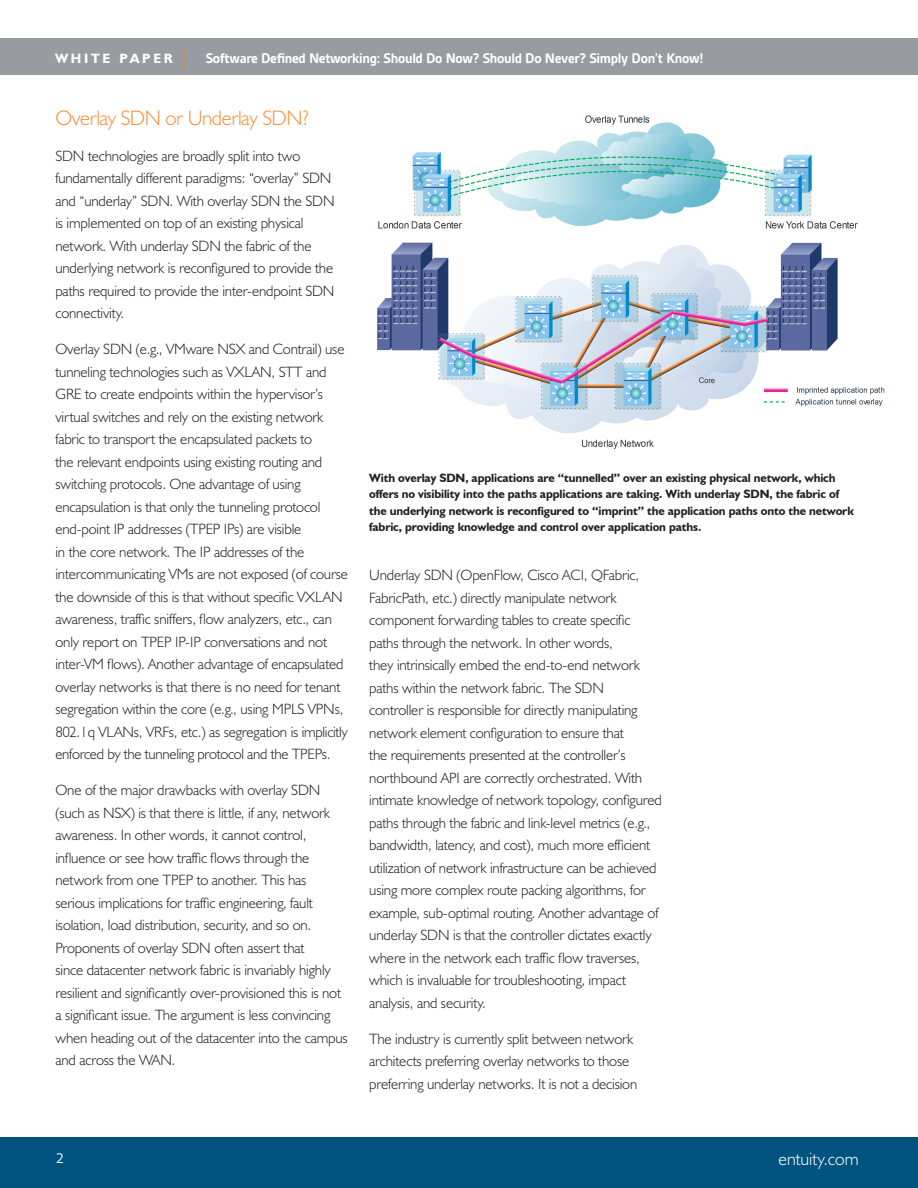
<style>
.page{position:relative;width:918px;height:1188px;background:#fff}
.page>*{position:absolute;margin:0;border:0;box-sizing:border-box;transform-origin:0 0}
.B-Head{font:300 21px "Humanist 521 BT";letter-spacing:-.02em;color:#f69240}
.t1{font:300 18px "Humanist 521 BT";color:#fff}
.Body_Copy{font:300 15px/22.5px "Humanist 521 BT";letter-spacing:-.01em;color:#231f20}
.Main_Head{font:700 15px "Gesta";letter-spacing:-.02em;color:#fff}
.t2{font:15px "Gesta";color:#fff}
.t3{font:700 13.5px "Humanist 521 BT";letter-spacing:.2em;color:#fff}
.t4{font:700 12px/16.5px "Humanist 521 BT";letter-spacing:-.01em;color:#231f20}
</style>
<div class="page">
<div style="left:0;top:1138px;width:918px;height:50px;background:#00537f"></div>
<div style="left:0;top:38px;width:918px;height:37px;background:#989ca0"></div>
<svg style="left:185px;top:49px;width:1px;height:21px"></svg>
<img style="left:377px;top:115px;width:508px;height:334px">
<p class="t3" style="left:55px;top:50px;width:119px">WHITE PAPER</p>
<p class="Main_Head" style="left:206px;top:50px;width:499px">Software Defined Networking: Should Do Now? Should Do Never? Simply Don’t Know!</p>
<p class="B-Head" style="left:55px;top:105px;width:255px">Overlay SDN or Underlay SDN?</p>
<p class="Body_Copy" style="left:55px;top:144px;width:281px">SDN technologies are broadly split into two fundamentally different paradigms: “overlay” SDN and “underlay” SDN. With overlay SDN the SDN is implemented on top of an existing physical network. With underlay SDN the fabric of the underlying network is reconfigured to provide the paths required to provide the inter-endpoint SDN connectivity.</p>
<p class="Body_Copy" style="left:55px;top:338px;width:294px">Overlay SDN (e.g., VMware NSX and Contrail) use tunneling technologies such as VXLAN, STT and GRE to create endpoints within the hypervisor’s virtual switches and rely on the existing network fabric to transport the encapsulated packets to<br>the relevant endpoints using existing routing and switching protocols. One advantage of using encapsulation is that only the tunneling protocol end-point IP addresses (TPEP IPs) are visible<br>in the core network. The IP addresses of the intercommunicating VMs are not exposed (of course the downside of this is that without specific VXLAN awareness, traffic sniffers, flow analyzers, etc., can only report on TPEP IP-IP conversations and not inter-VM flows). Another advantage of encapsulated overlay networks is that there is no need for tenant segregation within the core (e.g., using MPLS VPNs, 802.1q VLANs, VRFs, etc.) as segregation is implicitly enforced by the tunneling protocol and the TPEPs.</p>
<p class="Body_Copy" style="left:55px;top:779px;width:294px">One of the major drawbacks with overlay SDN (such as NSX) is that there is little, if any, network awareness. In other words, it cannot control, influence or see how traffic flows through the network from one TPEP to another. This has serious implications for traffic engineering, fault isolation, load distribution, security, and so on.<br>Proponents of overlay SDN often assert that<br>since datacenter network fabric is invariably highly resilient and significantly over-provisioned this is not a significant issue. The argument is less convincing when heading out of the datacenter into the campus and across the WAN.</p>
<p class="t4" style="left:369px;top:469px;width:486px">With overlay SDN, applications are “tunnelled” over an existing physical network, which offers no visibility into the paths applications are taking. With underlay SDN, the fabric of the underlying network is reconfigured to “imprint” the application paths onto the network fabric, providing knowledge and control over application paths.</p>
<p class="Body_Copy" style="left:369px;top:564px;width:294px">Underlay SDN (OpenFlow, Cisco ACI, QFabric, FabricPath, etc.) directly manipulate network component forwarding tables to create specific paths through the network. In other words,<br>they intrinsically embed the end-to-end network paths within the network fabric. The SDN<br>controller is responsible for directly manipulating network element configuration to ensure that<br>the requirements presented at the controller’s northbound API are correctly orchestrated. With intimate knowledge of network topology, configured paths through the fabric and link-level metrics (e.g., bandwidth, latency, and cost), much more efficient utilization of network infrastructure can be achieved using more complex route packing algorithms, for example, sub-optimal routing. Another advantage of underlay SDN is that the controller dictates exactly where in the network each traffic flow traverses, which is invaluable for troubleshooting, impact analysis, and security.</p>
<p class="Body_Copy" style="left:369px;top:1027px;width:270px">The industry is currently split between network architects preferring overlay networks to those preferring underlay networks. It is not a decision</p>
<p class="t2" style="left:56px;top:1150px;width:9px">2</p>
<p class="t1" style="left:778px;top:1148px;width:82px">entuity.com</p>
</div>
